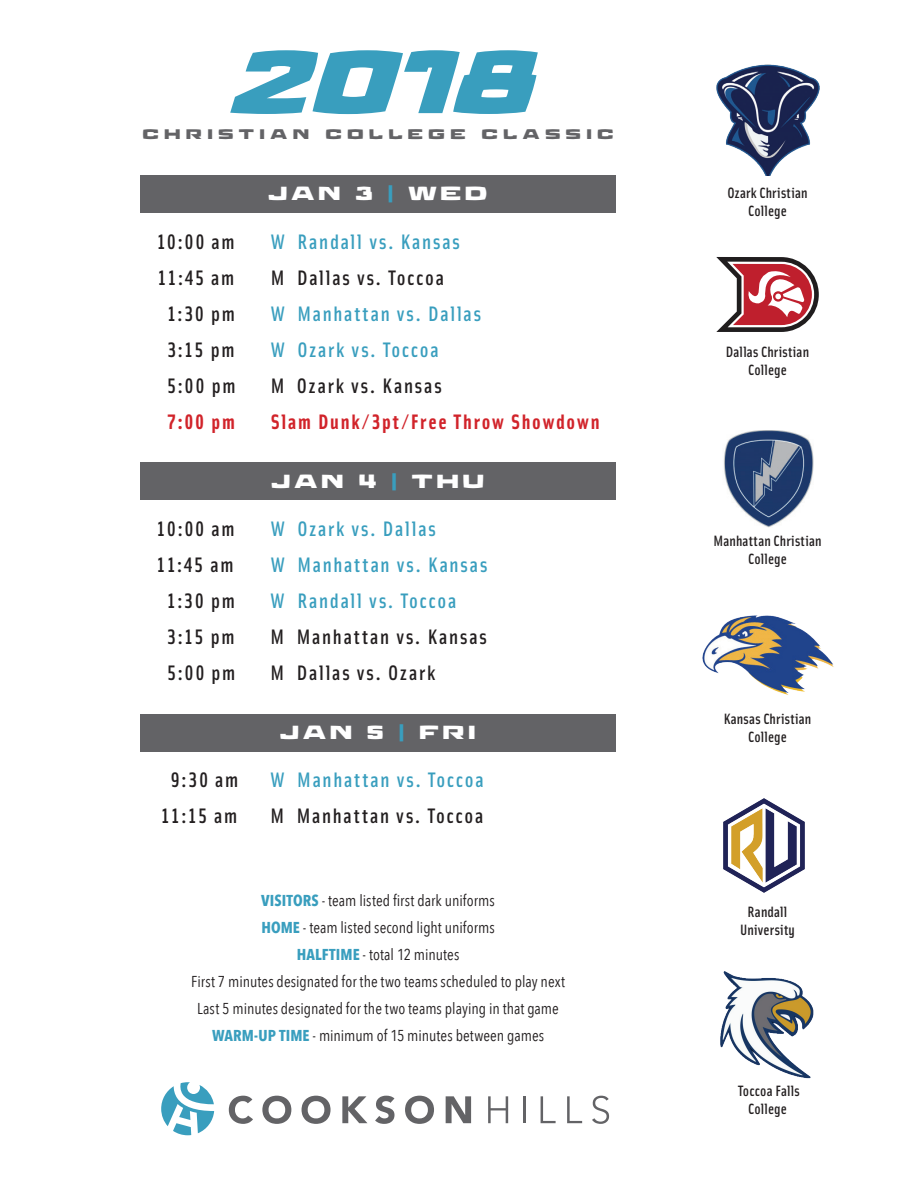
<style>
.page{position:relative;width:918px;height:1188px;background:#fff}
.page>*{position:absolute;margin:0;border:0;box-sizing:border-box;transform-origin:0 0}
.t1{font:103.35px "Aviano Future Heavy Fast";color:#399ebe}
.t2{font:800 22.05px "Aviano Future";letter-spacing:.17em;color:#fff}
.t3{font:21px "Solex Medium Lining";letter-spacing:.08em;color:#231f20}
.t4{font:21px "Solex Medium Lining";letter-spacing:.085em;color:#399ebe}
.t5{font:21px "Solex Bold Lining";letter-spacing:.08em;color:#d1232a}
.t6{font:800 16.2px "Aviano Future";letter-spacing:.33em;color:#636366}
.t7{font:15.75px/27px "Avenir Next Condensed";letter-spacing:.005em;color:#231f20;text-align:center}
.t8{font:15px/18px "Solex Medium Lining";letter-spacing:.01em;color:#231f20;text-align:center}
.s1{color:#399ebe}
.s2{color:#fff}
.s3{font-weight:700;color:#399ebe}
</style>
<div class="page">
<img style="left:724px;top:430px;width:90px;height:98px">
<img style="left:716px;top:64px;width:104px;height:112px">
<img style="left:723px;top:799px;width:82px;height:93px">
<img style="left:702px;top:616px;width:132px;height:79px">
<svg style="left:716px;top:257px;width:103px;height:75px"></svg>
<svg style="left:229px;top:1096px;width:24px;height:28px"></svg>
<svg style="left:262px;top:1096px;width:29px;height:28px"></svg>
<svg style="left:302px;top:1096px;width:29px;height:28px"></svg>
<svg style="left:342px;top:1096px;width:25px;height:27px"></svg>
<svg style="left:375px;top:1096px;width:20px;height:28px"></svg>
<svg style="left:405px;top:1096px;width:29px;height:28px"></svg>
<svg style="left:446px;top:1096px;width:25px;height:27px"></svg>
<svg style="left:488px;top:1096px;width:20px;height:27px"></svg>
<hr style="left:523px;top:1096px;width:3px;height:27px;background:#636366">
<svg style="left:541px;top:1096px;width:15px;height:27px"></svg>
<svg style="left:567px;top:1096px;width:15px;height:27px"></svg>
<svg style="left:592px;top:1096px;width:17px;height:28px"></svg>
<svg style="left:161px;top:1082px;width:53px;height:53px"></svg>
<div style="left:140px;top:175px;width:476px;height:38px;background:#636366"></div>
<div style="left:140px;top:463px;width:476px;height:37px;background:#636366"></div>
<div style="left:140px;top:714px;width:476px;height:38px;background:#636366"></div>
<img style="left:720px;top:971px;width:94px;height:108px">
<h1 class="t1" style="left:227px;top:31px;width:304px">2018</h1>
<p class="t6" style="left:142px;top:126px;width:473px">CHRISTIAN COLLEGE CLASSIC</p>
<h2 class="t2" style="left:268px;top:183px;width:220px">JAN 3 <span class="s1">|</span> WED</h2>
<h3 class="t3" style="left:157px;top:228px;width:79px">10:00 am</h3>
<h3 class="t4" style="left:271px;top:228px;width:191px">W Randall vs. Kansas</h3>
<h3 class="t3" style="left:158px;top:264px;width:78px">11:45 am</h3>
<h3 class="t3" style="left:271px;top:264px;width:175px">M Dallas vs. Toccoa</h3>
<h3 class="t3" style="left:157px;top:300px;width:80px"><span class="s2">0</span>1:30 pm</h3>
<h3 class="t4" style="left:271px;top:300px;width:212px">W Manhattan vs. Dallas</h3>
<h3 class="t3" style="left:157px;top:336px;width:79px"><span class="s2">0</span>3:15 pm</h3>
<h3 class="t4" style="left:271px;top:336px;width:170px">W Ozark vs. Toccoa</h3>
<h3 class="t3" style="left:157px;top:372px;width:80px"><span class="s2">0</span>5:00 pm</h3>
<h3 class="t3" style="left:271px;top:372px;width:173px">M Ozark vs. Kansas</h3>
<h3 class="t5" style="left:157px;top:408px;width:80px"><span class="s2">0</span>7:00 pm</h3>
<h3 class="t5" style="left:271px;top:408px;width:330px">Slam Dunk/3pt/Free Throw Showdown</h3>
<h2 class="t2" style="left:272px;top:470px;width:214px">JAN 4 <span class="s1">|</span> THU</h2>
<h3 class="t3" style="left:157px;top:516px;width:79px">10:00 am</h3>
<h3 class="t4" style="left:271px;top:516px;width:167px">W Ozark vs. Dallas</h3>
<h3 class="t3" style="left:157px;top:552px;width:78px">11:45 am</h3>
<h3 class="t4" style="left:271px;top:552px;width:218px">W Manhattan vs. Kansas</h3>
<h3 class="t3" style="left:157px;top:588px;width:80px"><span class="s2">0</span>1:30 pm</h3>
<h3 class="t4" style="left:271px;top:588px;width:187px">W Randall vs. Toccoa</h3>
<h3 class="t3" style="left:157px;top:624px;width:79px"><span class="s2">0</span>3:15 pm</h3>
<h3 class="t3" style="left:271px;top:624px;width:218px">M Manhattan vs. Kansas</h3>
<h3 class="t3" style="left:157px;top:660px;width:80px"><span class="s2">0</span>5:00 pm</h3>
<h3 class="t3" style="left:271px;top:660px;width:166px">M Dallas vs. Ozark</h3>
<h2 class="t2" style="left:280px;top:722px;width:197px">JAN 5 <span class="s1">|</span> FRI</h2>
<h3 class="t3" style="left:171px;top:766px;width:69px">9:30 am</h3>
<h3 class="t4" style="left:271px;top:766px;width:215px">W Manhattan vs. Toccoa</h3>
<h3 class="t3" style="left:161px;top:802px;width:78px">11:15 am</h3>
<h3 class="t3" style="left:271px;top:802px;width:214px">M Manhattan vs. Toccoa</h3>
<p class="t7" style="left:191px;top:886px;width:375px"><span class="s3">VISITORS</span> - team listed first dark uniforms<br><span class="s3">HOME</span> - team listed second light uniforms<br><span class="s3">HALFTIME</span> - total 12 minutes<br>First 7 minutes designated for the two teams scheduled to play next Last 5 minutes designated for the two teams playing in that game <span class="s3">WARM-UP TIME</span> - minimum of 15 minutes between games</p>
<p class="t8" style="left:727px;top:183px;width:82px">Ozark Christian<br>College</p>
<p class="t8" style="left:726px;top:342px;width:85px">Dallas Christian<br>College</p>
<p class="t8" style="left:713px;top:531px;width:110px">Manhattan Christian<br>College</p>
<p class="t8" style="left:724px;top:709px;width:89px">Kansas Christian<br>College</p>
<p class="t8" style="left:740px;top:902px;width:56px">Randall<br>University</p>
<p class="t8" style="left:738px;top:1081px;width:63px">Toccoa Falls<br>College</p>
</div>
